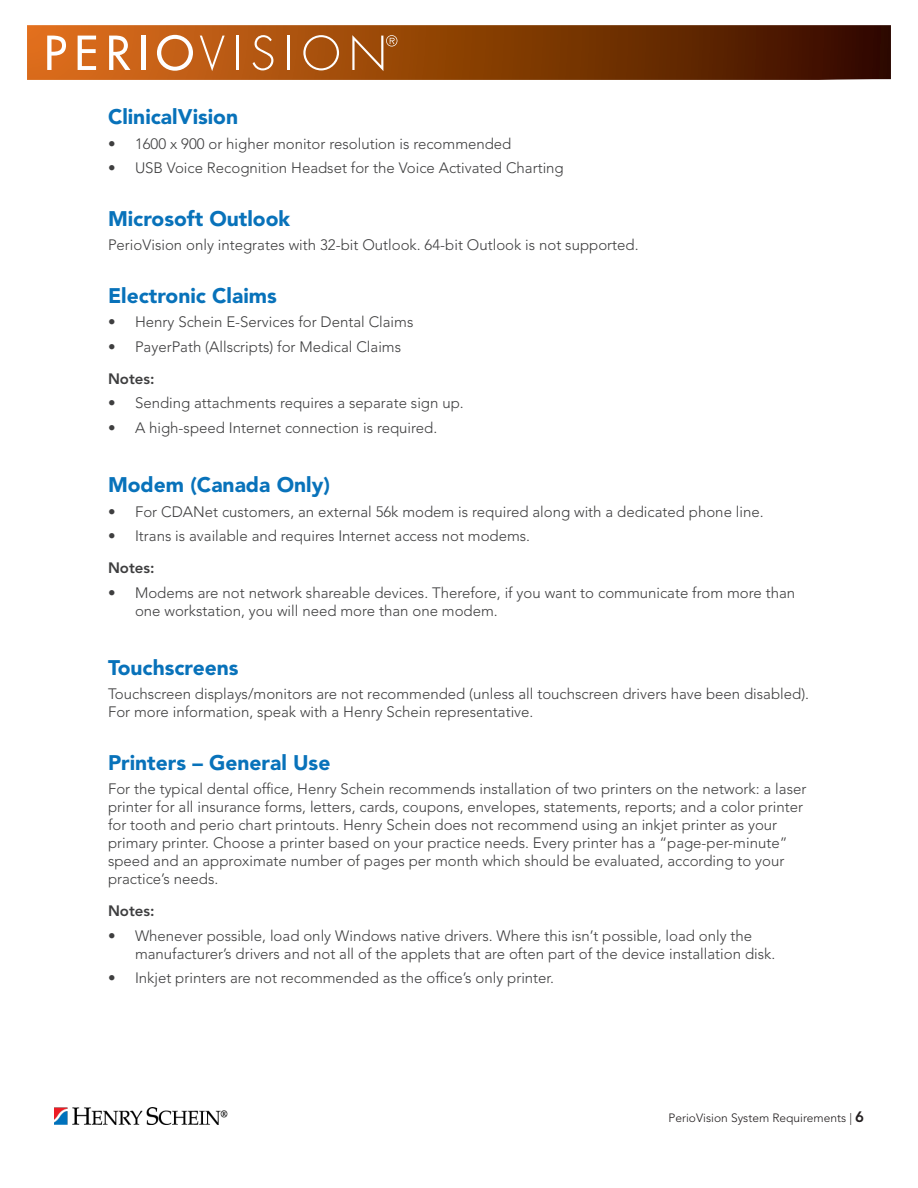
<style>
.page{position:relative;width:918px;height:1188px;background:#fff}
.page>*{position:absolute;margin:0;border:0;box-sizing:border-box;transform-origin:0 0}
.Heading_1{font:900 21px "Avenir LT Std";color:#0872ba}
.Body_Text{font:300 15px/18px "Avenir LT Std";color:#3e3e3f}
.Note_Level_1{font:800 15px "Avenir LT Std";color:#3e3e3f}
.t1{font:300 12px "Avenir LT Std";color:#231f20}
.s1{font-weight:800;font-size:15px}
</style>
<div class="page">
<svg style="left:27px;top:25px;width:864px;height:55px;background:#833c09"></svg>
<svg style="left:47px;top:36px;width:19px;height:34px"></svg>
<svg style="left:78px;top:36px;width:18px;height:34px"></svg>
<svg style="left:109px;top:36px;width:21px;height:34px"></svg>
<hr style="left:142px;top:36px;width:4px;height:34px;background:#fff">
<svg style="left:157px;top:35px;width:36px;height:36px"></svg>
<svg style="left:200px;top:36px;width:25px;height:35px"></svg>
<hr style="left:237px;top:36px;width:2px;height:34px;background:#fff">
<svg style="left:253px;top:35px;width:20px;height:35px"></svg>
<hr style="left:287px;top:36px;width:2px;height:34px;background:#fff">
<svg style="left:303px;top:35px;width:36px;height:35px"></svg>
<svg style="left:352px;top:35px;width:45px;height:36px;background:#ac6730"></svg>
<img style="left:54px;top:1107px;width:174px;height:17px">
<p class="Heading_1" style="left:108px;top:104px;width:132px">ClinicalVision</p>
<p class="Body_Text" style="left:108px;top:135px;width:405px">• 1600 x 900 or higher monitor resolution is recommended</p>
<p class="Body_Text" style="left:108px;top:159px;width:457px">• USB Voice Recognition Headset for the Voice Activated Charting</p>
<p class="Heading_1" style="left:108px;top:206px;width:184px">Microsoft Outlook</p>
<p class="Body_Text" style="left:108px;top:236px;width:532px">PerioVision only integrates with 32-bit Outlook. 64-bit Outlook is not supported.</p>
<p class="Heading_1" style="left:108px;top:283px;width:170px">Electronic Claims</p>
<p class="Body_Text" style="left:108px;top:313px;width:307px">• Henry Schein E-Services for Dental Claims</p>
<p class="Body_Text" style="left:108px;top:338px;width:295px">• PayerPath (Allscripts) for Medical Claims</p>
<p class="Note_Level_1" style="left:108px;top:369px;width:48px">Notes:</p>
<p class="Body_Text" style="left:108px;top:394px;width:357px">• Sending attachments requires a separate sign up.</p>
<p class="Body_Text" style="left:108px;top:419px;width:331px">• A high-speed Internet connection is required.</p>
<p class="Heading_1" style="left:108px;top:472px;width:223px">Modem (Canada Only)</p>
<p class="Body_Text" style="left:108px;top:503px;width:657px">• For CDANet customers, an external 56k modem is required along with a dedicated phone line.</p>
<p class="Body_Text" style="left:108px;top:527px;width:424px">• Itrans is available and requires Internet access not modems.</p>
<p class="Note_Level_1" style="left:108px;top:559px;width:48px">Notes:</p>
<p class="Body_Text" style="left:135px;top:584px;width:662px;text-indent:-27px">• Modems are not network shareable devices. Therefore, if you want to communicate from more than one workstation, you will need more than one modem.</p>
<p class="Heading_1" style="left:108px;top:655px;width:132px">Touchscreens</p>
<p class="Body_Text" style="left:108px;top:685px;width:703px">Touchscreen displays/monitors are not recommended (unless all touchscreen drivers have been disabled).<br>For more information, speak with a Henry Schein representative.</p>
<p class="Heading_1" style="left:108px;top:750px;width:224px">Printers – General Use</p>
<p class="Body_Text" style="left:108px;top:780px;width:700px">For the typical dental office, Henry Schein recommends installation of two printers on the network: a laser printer for all insurance forms, letters, cards, coupons, envelopes, statements, reports; and a color printer for tooth and perio chart printouts. Henry Schein does not recommend using an inkjet printer as your primary printer. Choose a printer based on your practice needs. Every printer has a “page-per-minute” speed and an approximate number of pages per month which should be evaluated, according to your practice’s needs.</p>
<p class="Note_Level_1" style="left:108px;top:902px;width:48px">Notes:</p>
<p class="Body_Text" style="left:135px;top:927px;width:642px;text-indent:-27px">• Whenever possible, load only Windows native drivers. Where this isn’t possible, load only the manufacturer’s drivers and not all of the applets that are often part of the device installation disk.</p>
<p class="Body_Text" style="left:108px;top:969px;width:448px">• Inkjet printers are not recommended as the office’s only printer.</p>
<p class="t1" style="left:669px;top:1111px;width:197px">PerioVision System Requirements | <span class="s1">6</span></p>
</div>
